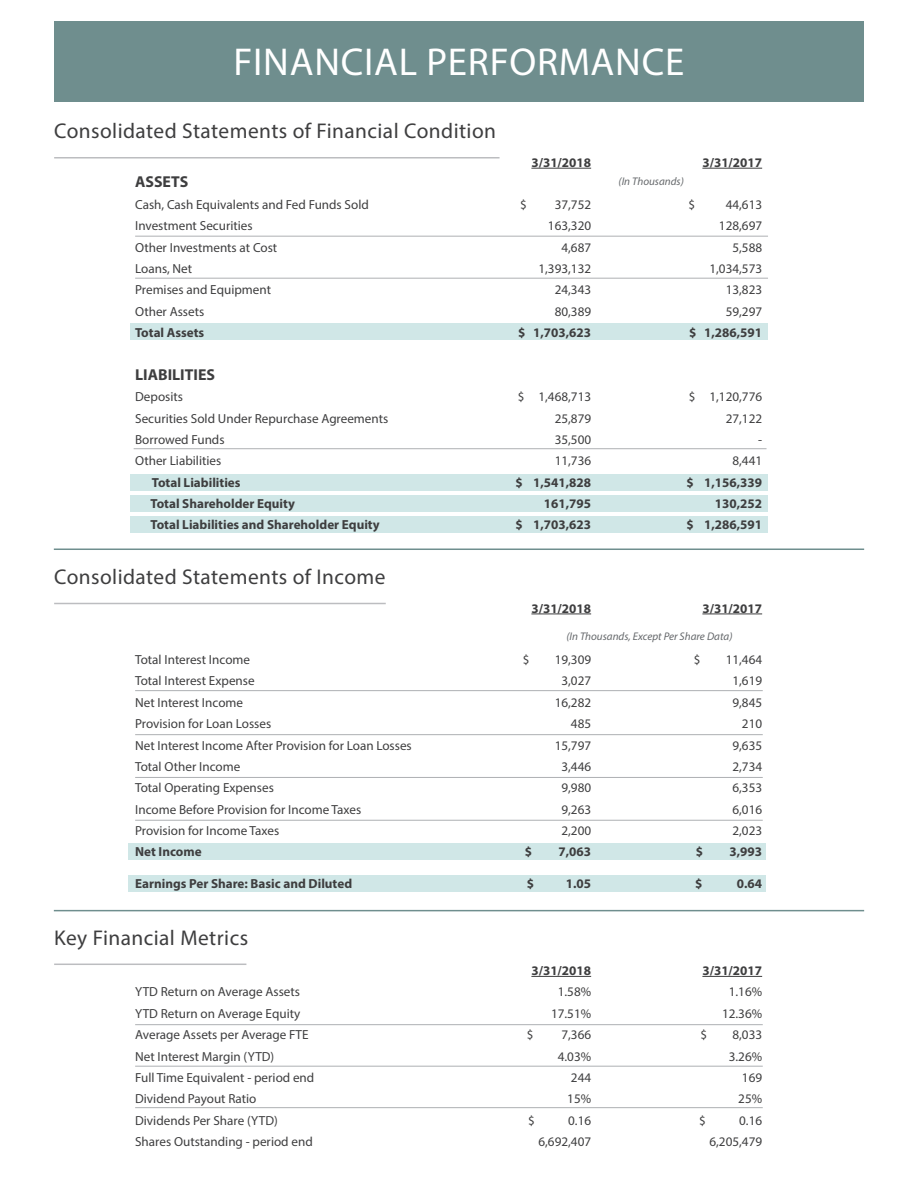
<style>
.page{position:relative;width:918px;height:1188px;background:#fff}
.page>*{position:absolute;margin:0;border:0;box-sizing:border-box;transform-origin:0 0}
.t1{font:39px "Myriad Pro";letter-spacing:.02em;color:#fff}
.t2{font:21.45px "Myriad Pro";letter-spacing:.02em;color:#3e3e3f}
.t3{font:700 15.9px "Myriad Pro";color:#3e3e3f}
.t4{font:13.2px "Myriad Pro";color:#3e3e3f}
.t5{font:700 13.2px "Myriad Pro";color:#3e3e3f}
.t6{font:italic 11.1px "Myriad Pro";color:#65686b}
</style>
<div class="page">
<div style="left:54px;top:21px;width:810px;height:81px;background:#6f8e8e"></div>
<div style="left:131px;top:324px;width:637px;height:16px;background:#d0e7e7"></div>
<div style="left:131px;top:516px;width:637px;height:16px;background:#d0e7e7"></div>
<div style="left:129px;top:876px;width:637px;height:16px;background:#d0e7e7"></div>
<div style="left:129px;top:843px;width:637px;height:17px;background:#d0e7e7"></div>
<div style="left:131px;top:495px;width:637px;height:17px;background:#d0e7e7"></div>
<div style="left:131px;top:474px;width:637px;height:17px;background:#d0e7e7"></div>
<hr style="left:531px;top:168px;width:60px;height:1px;background:#3e3e3f">
<hr style="left:702px;top:168px;width:60px;height:1px;background:#3e3e3f">
<hr style="left:531px;top:614px;width:60px;height:1px;background:#3e3e3f">
<hr style="left:702px;top:614px;width:60px;height:1px;background:#3e3e3f">
<hr style="left:531px;top:976px;width:60px;height:1px;background:#3e3e3f">
<hr style="left:702px;top:976px;width:60px;height:1px;background:#3e3e3f">
<hr style="left:54px;top:157px;width:446px;height:2px;background:#bcbdc0">
<hr style="left:135px;top:236px;width:633px;height:1px;background:#aeb0b3">
<hr style="left:135px;top:278px;width:633px;height:1px;background:#aeb0b3">
<hr style="left:135px;top:690px;width:628px;height:1px;background:#aeb0b3">
<hr style="left:135px;top:1024px;width:628px;height:1px;background:#aeb0b3">
<hr style="left:135px;top:1066px;width:628px;height:1px;background:#aeb0b3">
<hr style="left:135px;top:1107px;width:628px;height:1px;background:#aeb0b3">
<hr style="left:135px;top:734px;width:628px;height:1px;background:#aeb0b3">
<hr style="left:135px;top:777px;width:628px;height:1px;background:#aeb0b3">
<hr style="left:135px;top:820px;width:628px;height:1px;background:#aeb0b3">
<hr style="left:54px;top:603px;width:332px;height:1px;background:#bcbdc0">
<hr style="left:54px;top:964px;width:192px;height:1px;background:#bcbdc0">
<hr style="left:54px;top:549px;width:810px;height:1px;background:#6f8e8e">
<hr style="left:54px;top:910px;width:810px;height:1px;background:#6f8e8e">
<hr style="left:134px;top:448px;width:633px;height:1px;background:#aeb0b3">
<p class="t1" style="left:233px;top:38px;width:452px">FINANCIAL PERFORMANCE</p>
<p class="t2" style="left:54px;top:118px;width:443px">Consolidated Statements of Financial Condition</p>
<p class="t5" style="left:531px;top:154px;width:61px">3/31/2018</p>
<p class="t5" style="left:702px;top:154px;width:61px">3/31/2017</p>
<p class="t3" style="left:135px;top:172px;width:55px">ASSETS</p>
<p class="t4" style="left:135px;top:196px;width:235px">Cash, Cash Equivalents and Fed Funds Sold</p>
<p class="t4" style="left:520px;top:196px;width:8px">$</p>
<p class="t4" style="left:555px;top:196px;width:38px">37,752</p>
<p class="t4" style="left:688px;top:196px;width:8px">$</p>
<p class="t4" style="left:726px;top:196px;width:38px">44,613</p>
<p class="t4" style="left:135px;top:218px;width:119px">Investment Securities</p>
<p class="t4" style="left:548px;top:218px;width:45px">163,320</p>
<p class="t4" style="left:719px;top:218px;width:45px">128,697</p>
<p class="t4" style="left:135px;top:239px;width:144px">Other Investments at Cost</p>
<p class="t4" style="left:561px;top:239px;width:31px">4,687</p>
<p class="t4" style="left:732px;top:239px;width:31px">5,588</p>
<p class="t4" style="left:135px;top:260px;width:59px">Loans, Net</p>
<p class="t4" style="left:539px;top:260px;width:54px">1,393,132</p>
<p class="t4" style="left:710px;top:260px;width:54px">1,034,573</p>
<p class="t4" style="left:135px;top:282px;width:137px">Premises and Equipment</p>
<p class="t4" style="left:555px;top:282px;width:38px">24,343</p>
<p class="t4" style="left:726px;top:282px;width:38px">13,823</p>
<p class="t4" style="left:135px;top:303px;width:71px">Other Assets</p>
<p class="t4" style="left:555px;top:303px;width:38px">80,389</p>
<p class="t4" style="left:726px;top:303px;width:38px">59,297</p>
<p class="t5" style="left:135px;top:324px;width:71px">Total Assets</p>
<p class="t5" style="left:518px;top:324px;width:75px">$ 1,703,623</p>
<p class="t5" style="left:689px;top:324px;width:75px">$ 1,286,591</p>
<p class="t3" style="left:135px;top:364px;width:81px">LIABILITIES</p>
<p class="t4" style="left:135px;top:389px;width:49px">Deposits</p>
<p class="t4" style="left:518px;top:389px;width:75px">$ 1,468,713</p>
<p class="t4" style="left:689px;top:389px;width:75px">$ 1,120,776</p>
<p class="t4" style="left:135px;top:410px;width:255px">Securities Sold Under Repurchase Agreements</p>
<p class="t4" style="left:555px;top:410px;width:38px">25,879</p>
<p class="t4" style="left:726px;top:410px;width:38px">27,122</p>
<p class="t4" style="left:135px;top:431px;width:91px">Borrowed Funds</p>
<p class="t4" style="left:555px;top:431px;width:38px">35,500</p>
<p class="t4" style="left:758px;top:431px;width:6px">-</p>
<p class="t4" style="left:135px;top:453px;width:88px">Other Liabilities</p>
<p class="t4" style="left:555px;top:453px;width:38px">11,736</p>
<p class="t4" style="left:732px;top:453px;width:31px">8,441</p>
<p class="t5" style="left:152px;top:474px;width:90px">Total Liabilities</p>
<p class="t5" style="left:515px;top:474px;width:77px">$ 1,541,828</p>
<p class="t5" style="left:686px;top:474px;width:77px">$ 1,156,339</p>
<p class="t5" style="left:151px;top:495px;width:146px">Total Shareholder Equity</p>
<p class="t5" style="left:544px;top:495px;width:49px">161,795</p>
<p class="t5" style="left:715px;top:495px;width:49px">130,252</p>
<p class="t5" style="left:151px;top:516px;width:231px">Total Liabilities and Shareholder Equity</p>
<p class="t5" style="left:515px;top:516px;width:77px">$ 1,703,623</p>
<p class="t5" style="left:686px;top:516px;width:77px">$ 1,286,591</p>
<p class="t6" style="left:619px;top:175px;width:67px">(In Thousands)</p>
<p class="t2" style="left:54px;top:564px;width:333px">Consolidated Statements of Income</p>
<p class="t5" style="left:531px;top:600px;width:61px">3/31/2018</p>
<p class="t5" style="left:702px;top:600px;width:61px">3/31/2017</p>
<p class="t6" style="left:566px;top:630px;width:168px">(In Thousands, Except Per Share Data)</p>
<p class="t4" style="left:135px;top:652px;width:116px">Total Interest Income</p>
<p class="t4" style="left:523px;top:652px;width:8px">$</p>
<p class="t4" style="left:555px;top:652px;width:38px">19,309</p>
<p class="t4" style="left:694px;top:652px;width:8px">$</p>
<p class="t4" style="left:726px;top:652px;width:38px">11,464</p>
<p class="t4" style="left:135px;top:673px;width:121px">Total Interest Expense</p>
<p class="t4" style="left:561px;top:673px;width:31px">3,027</p>
<p class="t4" style="left:732px;top:673px;width:31px">1,619</p>
<p class="t4" style="left:135px;top:694px;width:109px">Net Interest Income</p>
<p class="t4" style="left:555px;top:694px;width:38px">16,282</p>
<p class="t4" style="left:732px;top:694px;width:31px">9,845</p>
<p class="t4" style="left:135px;top:716px;width:138px">Provision for Loan Losses</p>
<p class="t4" style="left:571px;top:716px;width:22px">485</p>
<p class="t4" style="left:742px;top:716px;width:22px">210</p>
<p class="t4" style="left:135px;top:737px;width:278px">Net Interest Income After Provision for Loan Losses</p>
<p class="t4" style="left:555px;top:737px;width:38px">15,797</p>
<p class="t4" style="left:732px;top:737px;width:31px">9,635</p>
<p class="t4" style="left:135px;top:758px;width:107px">Total Other Income</p>
<p class="t4" style="left:561px;top:758px;width:31px">3,446</p>
<p class="t4" style="left:732px;top:758px;width:31px">2,734</p>
<p class="t4" style="left:135px;top:780px;width:140px">Total Operating Expenses</p>
<p class="t4" style="left:561px;top:780px;width:31px">9,980</p>
<p class="t4" style="left:732px;top:780px;width:31px">6,353</p>
<p class="t4" style="left:135px;top:801px;width:228px">Income Before Provision for Income Taxes</p>
<p class="t4" style="left:561px;top:801px;width:31px">9,263</p>
<p class="t4" style="left:732px;top:801px;width:31px">6,016</p>
<p class="t4" style="left:135px;top:823px;width:146px">Provision for Income Taxes</p>
<p class="t4" style="left:561px;top:823px;width:31px">2,200</p>
<p class="t4" style="left:732px;top:823px;width:31px">2,023</p>
<p class="t5" style="left:135px;top:843px;width:68px">Net Income</p>
<p class="t5" style="left:525px;top:843px;width:9px">$</p>
<p class="t5" style="left:559px;top:843px;width:34px">7,063</p>
<p class="t5" style="left:696px;top:843px;width:9px">$</p>
<p class="t5" style="left:730px;top:843px;width:34px">3,993</p>
<p class="t5" style="left:135px;top:875px;width:219px">Earnings Per Share: Basic and Diluted</p>
<p class="t5" style="left:527px;top:875px;width:9px">$</p>
<p class="t5" style="left:566px;top:875px;width:27px">1.05</p>
<p class="t5" style="left:695px;top:875px;width:9px">$</p>
<p class="t5" style="left:737px;top:875px;width:27px">0.64</p>
<p class="t2" style="left:54px;top:925px;width:196px">Key Financial Metrics</p>
<p class="t5" style="left:531px;top:962px;width:61px">3/31/2018</p>
<p class="t5" style="left:702px;top:962px;width:61px">3/31/2017</p>
<p class="t4" style="left:135px;top:984px;width:166px">YTD Return on Average Assets</p>
<p class="t4" style="left:558px;top:984px;width:35px">1.58%</p>
<p class="t4" style="left:729px;top:984px;width:35px">1.16%</p>
<p class="t4" style="left:135px;top:1005px;width:167px">YTD Return on Average Equity</p>
<p class="t4" style="left:551px;top:1005px;width:42px">17.51%</p>
<p class="t4" style="left:722px;top:1005px;width:42px">12.36%</p>
<p class="t4" style="left:135px;top:1027px;width:175px">Average Assets per Average FTE</p>
<p class="t4" style="left:527px;top:1027px;width:8px">$</p>
<p class="t4" style="left:561px;top:1027px;width:31px">7,366</p>
<p class="t4" style="left:701px;top:1027px;width:8px">$</p>
<p class="t4" style="left:732px;top:1027px;width:31px">8,033</p>
<p class="t4" style="left:135px;top:1048px;width:141px">Net Interest Margin (YTD)</p>
<p class="t4" style="left:558px;top:1048px;width:35px">4.03%</p>
<p class="t4" style="left:729px;top:1048px;width:35px">3.26%</p>
<p class="t4" style="left:135px;top:1069px;width:181px">Full Time Equivalent - period end</p>
<p class="t4" style="left:571px;top:1069px;width:22px">244</p>
<p class="t4" style="left:742px;top:1069px;width:22px">169</p>
<p class="t4" style="left:135px;top:1091px;width:123px">Dividend Payout Ratio</p>
<p class="t4" style="left:567px;top:1091px;width:25px">15%</p>
<p class="t4" style="left:738px;top:1091px;width:25px">25%</p>
<p class="t4" style="left:135px;top:1112px;width:144px">Dividends Per Share (YTD)</p>
<p class="t4" style="left:528px;top:1112px;width:8px">$</p>
<p class="t4" style="left:568px;top:1112px;width:24px">0.16</p>
<p class="t4" style="left:699px;top:1112px;width:8px">$</p>
<p class="t4" style="left:739px;top:1112px;width:24px">0.16</p>
<p class="t4" style="left:135px;top:1134px;width:179px">Shares Outstanding - period end</p>
<p class="t4" style="left:539px;top:1134px;width:54px">6,692,407</p>
<p class="t4" style="left:710px;top:1134px;width:54px">6,205,479</p>
</div>
